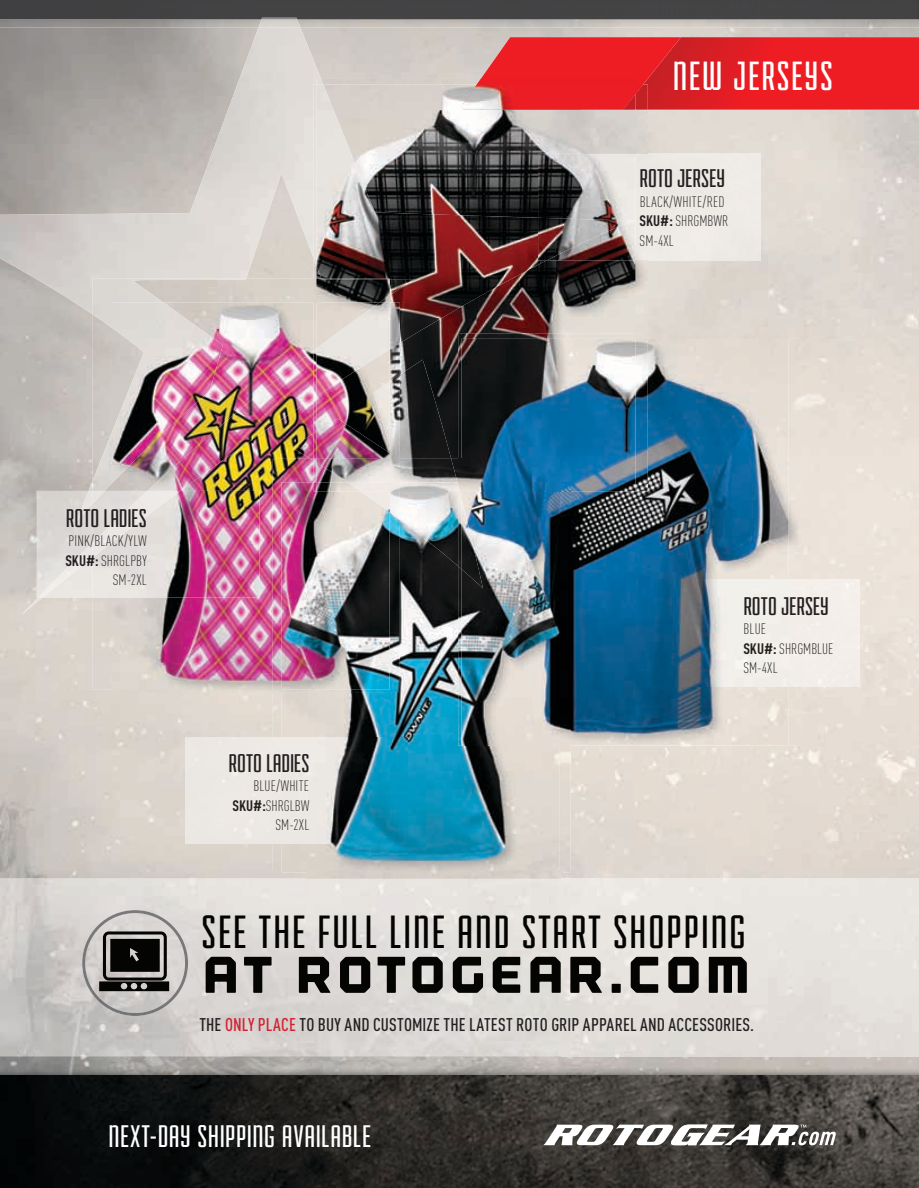
<style>
.page{position:relative;width:919px;height:1188px;background:#fff}
.page>*{position:absolute;margin:0;border:0;box-sizing:border-box;transform-origin:0 0}
.t1{font:51.45px "Outage Cut";letter-spacing:.04em;color:#040503}
.t2{font:49.2px "Fairview";letter-spacing:.04em;color:#040503}
.t3{font:43.05px "Fairview";letter-spacing:.04em;color:#fff}
.t4{font:33px "Fairview";letter-spacing:.015em;color:#fff}
.t5{font:27px "Fairview";color:#231f20}
.t6{font:500 condensed 18.15px "DINOT";letter-spacing:.01em;color:#231f20}
.t7{font:300 condensed 15px/19.5px "DINOT";letter-spacing:.01em;color:#231f20;text-align:right}
.s1{font-weight:700}
.s2{color:#d2202f}
</style>
<div class="page">
<div style="left:715px;top:183px;width:204px;height:156px;background:#ddd7d0"></div>
<img style="left:0;top:295px;width:51px;height:583px">
<img style="left:547px;top:260px;width:168px;height:73px">
<img style="left:51px;top:597px;width:51px;height:281px">
<img style="left:817px;top:599px;width:102px;height:279px">
<div style="left:204px;top:843px;width:102px;height:35px;background:#d8d2cb"></div>
<img style="left:0;top:878px;width:919px;height:309px">
<img style="left:0;top:0;width:919px;height:28px">
<img style="left:214px;top:28px;width:107px;height:250px">
<img style="left:160px;top:146px;width:55px;height:132px">
<img style="left:62px;top:294px;width:30px;height:20px">
<svg style="left:89px;top:481px;width:3px;height:10px"></svg>
<img style="left:21px;top:597px;width:22px;height:18px">
<img style="left:258px;top:19px;width:42px;height:9px">
<img style="left:261px;top:18px;width:36px;height:1px">
<img style="left:82px;top:910px;width:106px;height:106px">
<svg style="left:99px;top:931px;width:70px;height:60px;background:#4a4947"></svg>
<div style="left:648px;top:154px;width:112px;height:106px;background:#eeeae6"></div>
<div style="left:801px;top:579px;width:58px;height:107px;background:#f3eee9"></div>
<div style="left:185px;top:737px;width:88px;height:106px;background:#ece8e3"></div>
<img style="left:38px;top:491px;width:54px;height:106px">
<svg style="left:463px;top:37px;width:456px;height:73px;background:#e6282d"></svg>
<img style="left:313px;top:266px;width:3px;height:165px">
<img style="left:313px;top:84px;width:3px;height:182px">
<img style="left:477px;top:79px;width:158px;height:5px">
<svg style="left:316px;top:79px;width:7px;height:5px"></svg>
<img style="left:547px;top:110px;width:35px;height:44px">
<img style="left:400px;top:343px;width:58px;height:62px">
<img style="left:451px;top:405px;width:7px;height:54px">
<img style="left:547px;top:84px;width:88px;height:26px">
<img style="left:400px;top:359px;width:51px;height:100px">
<img style="left:316px;top:84px;width:231px;height:259px">
<img style="left:538px;top:154px;width:97px;height:64px">
<img style="left:538px;top:218px;width:97px;height:42px">
<img style="left:788px;top:339px;width:13px;height:406px">
<img style="left:648px;top:333px;width:140px;height:6px">
<svg style="left:635px;top:333px;width:13px;height:6px"></svg>
<img style="left:458px;top:333px;width:177px;height:126px">
<img style="left:571px;top:339px;width:217px;height:406px">
<img style="left:635px;top:339px;width:13px;height:152px">
<img style="left:461px;top:339px;width:174px;height:152px">
<img style="left:112px;top:689px;width:161px;height:3px">
<img style="left:389px;top:349px;width:11px;height:25px">
<img style="left:389px;top:374px;width:11px;height:85px">
<img style="left:389px;top:302px;width:11px;height:47px">
<img style="left:92px;top:278px;width:221px;height:411px">
<img style="left:92px;top:278px;width:154px;height:213px">
<img style="left:92px;top:491px;width:20px;height:67px">
<img style="left:321px;top:278px;width:68px;height:24px">
<img style="left:112px;top:491px;width:161px;height:198px">
<img style="left:112px;top:302px;width:201px;height:189px">
<img style="left:112px;top:491px;width:68px;height:51px">
<img style="left:313px;top:431px;width:3px;height:51px">
<img style="left:313px;top:348px;width:3px;height:50px">
<img style="left:316px;top:396px;width:73px;height:63px">
<img style="left:316px;top:302px;width:73px;height:94px">
<img style="left:282px;top:746px;width:289px;height:126px">
<img style="left:461px;top:492px;width:110px;height:253px">
<svg style="left:560px;top:482px;width:11px;height:10px"></svg>
<img style="left:316px;top:459px;width:244px;height:23px">
<img style="left:273px;top:692px;width:9px;height:178px">
<img style="left:273px;top:737px;width:9px;height:106px">
<svg style="left:273px;top:689px;width:9px;height:3px"></svg>
<img style="left:273px;top:459px;width:40px;height:230px">
<svg style="left:311px;top:459px;width:5px;height:3px"></svg>
<img style="left:316px;top:462px;width:31px;height:20px">
<img style="left:282px;top:519px;width:278px;height:351px">
<img style="left:400px;top:482px;width:58px;height:84px">
<img style="left:461px;top:745px;width:99px;height:1px">
<img style="left:458px;top:492px;width:3px;height:77px">
<svg style="left:457px;top:482px;width:4px;height:10px"></svg>
<img style="left:461px;top:498px;width:22px;height:90px">
<img style="left:493px;top:568px;width:29px;height:13px">
<img style="left:461px;top:482px;width:99px;height:10px">
<img style="left:282px;top:519px;width:118px;height:173px">
<img style="left:389px;top:492px;width:11px;height:27px">
<img style="left:282px;top:482px;width:107px;height:207px">
<img style="left:360px;top:492px;width:29px;height:20px">
<img style="left:313px;top:482px;width:3px;height:9px">
<svg style="left:360px;top:482px;width:40px;height:10px"></svg>
<img style="left:316px;top:482px;width:31px;height:9px">
<img style="left:347px;top:482px;width:42px;height:9px">
<svg style="left:543px;top:1124px;width:293px;height:21px"></svg>
<p class="t3" style="left:673px;top:54px;width:162px">NEW JERSEYS</p>
<p class="t5" style="left:639px;top:165px;width:87px">ROTO JERSEY</p>
<p class="t7" style="left:639px;top:191px;width:90px;text-align:left">BLACK/WHITE/RED<br><span class="s1">SKU#:</span> SHRGMBWR<br>SM-4XL</p>
<p class="t5" style="left:66px;top:504px;width:82px">ROTO LADIES</p>
<p class="t7" style="left:65px;top:531px;width:83px">PINK/BLACK/YLW<br><span class="s1">SKU#:</span> SHRGLPBY<br>SM-2XL</p>
<p class="t5" style="left:228px;top:749px;width:82px">ROTO LADIES</p>
<p class="t7" style="left:233px;top:776px;width:78px">BLUE/WHITE<br><span class="s1">SKU#:</span>SHRGLBW<br>SM-2XL</p>
<p class="t5" style="left:743px;top:592px;width:87px">ROTO JERSEY</p>
<p class="t7" style="left:743px;top:619px;width:92px;text-align:left">BLUE<br><span class="s1">SKU#:</span> SHRGMBLUE<br>SM-4XL</p>
<p class="t2" style="left:202px;top:907px;width:545px">SEE THE FULL LINE AND START SHOPPING</p>
<p class="t1" style="left:202px;top:944px;width:551px">AT ROTOGEAR.COM</p>
<p class="t6" style="left:199px;top:1013px;width:556px">THE <span class="s2">ONLY PLACE</span> TO BUY AND CUSTOMIZE THE LATEST ROTO GRIP APPAREL AND ACCESSORIES.</p>
<p class="t4" style="left:108px;top:1120px;width:264px">NEXT-DAY SHIPPING AVAILABLE</p>
</div>
